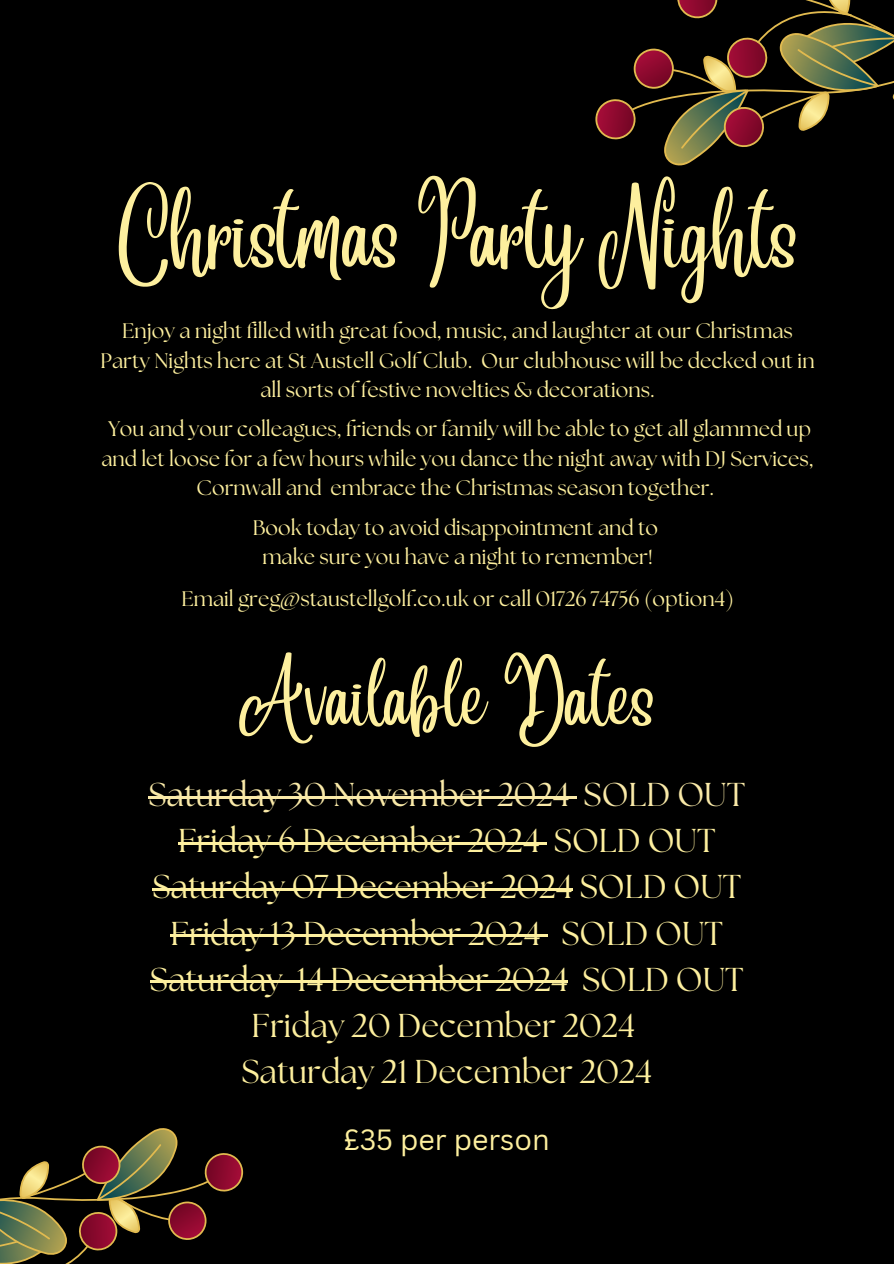
<style>
.page{position:relative;width:894px;height:1264px;background:#fff}
.page>*{position:absolute;margin:0;border:0;box-sizing:border-box;transform-origin:0 0}
.t1{font:73.65px "Angelina";color:#fdef9e}
.t2{font:63.15px "Angelina";color:#fdef9e}
.t3{font:33px/46.2px "The Seasons";color:#fdef9e;text-align:center}
.t4{font:33px "The Seasons";color:#f9e9a8}
.t5{font:28.5px "Canva Sans";color:#fdef9e}
.t6{font:21px/29.4px "The Seasons";color:#fdef9e;text-align:center}
</style>
<div class="page">
<div style="left:0;top:0;width:893px;height:1263px;background:#000"></div>
<svg style="left:595px;top:0;width:299px;height:169px"></svg>
<svg style="left:0;top:1128px;width:244px;height:135px"></svg>
<hr style="left:148px;top:796px;width:421px;height:2px;background:#f9e9a8">
<svg style="left:569px;top:796px;width:7px;height:2px"></svg>
<hr style="left:178px;top:842px;width:362px;height:2px;background:#fdef9e">
<svg style="left:540px;top:842px;width:6px;height:2px"></svg>
<hr style="left:152px;top:888px;width:420px;height:2px;background:#fdef9e">
<hr style="left:170px;top:934px;width:370px;height:2px;background:#fdef9e">
<svg style="left:540px;top:934px;width:7px;height:2px"></svg>
<hr style="left:150px;top:980px;width:133px;height:2px;background:#fdef9e">
<svg style="left:283px;top:980px;width:14px;height:2px"></svg>
<hr style="left:297px;top:980px;width:271px;height:2px;background:#fdef9e">
<h1 class="t1" style="left:116px;top:221px;width:683px">Christmas Party Nights</h1>
<p class="t6" style="left:100px;top:317px;width:715px">Enjoy a night filled with great food, music, and laughter at our Christmas<br>Party Nights here at St Austell Golf Club. Our clubhouse will be decked out in all sorts of festive novelties &amp; decorations.</p>
<p class="t6" style="left:101px;top:416px;width:713px">You and your colleagues, friends or family will be able to get all glammed up and let loose for a few hours while you dance the night away with DJ Services,<br>Cornwall and embrace the Christmas season together.</p>
<p class="t6" style="left:253px;top:514px;width:406px">Book today to avoid disappointment and to make sure you have a night to remember!</p>
<p class="t6" style="left:181px;top:585px;width:553px">Email greg@staustellgolf.co.uk or call 01726 74756 (option4)</p>
<h2 class="t2" style="left:238px;top:686px;width:419px">Available Dates</h2>
<h3 class="t4" style="left:148px;top:779px;width:598px">Saturday 30 November 2024 SOLD OUT</h3>
<h3 class="t3" style="left:150px;top:819px;width:595px">Friday 6 December 2024 SOLD OUT<br>Saturday 07 December 2024 SOLD OUT<br>Friday 13 December 2024 SOLD OUT<br>Saturday 14 December 2024 SOLD OUT<br>Friday 20 December 2024<br>Saturday 21 December 2024</h3>
<h3 class="t5" style="left:344px;top:1119px;width:207px">£35 per person</h3>
</div>
